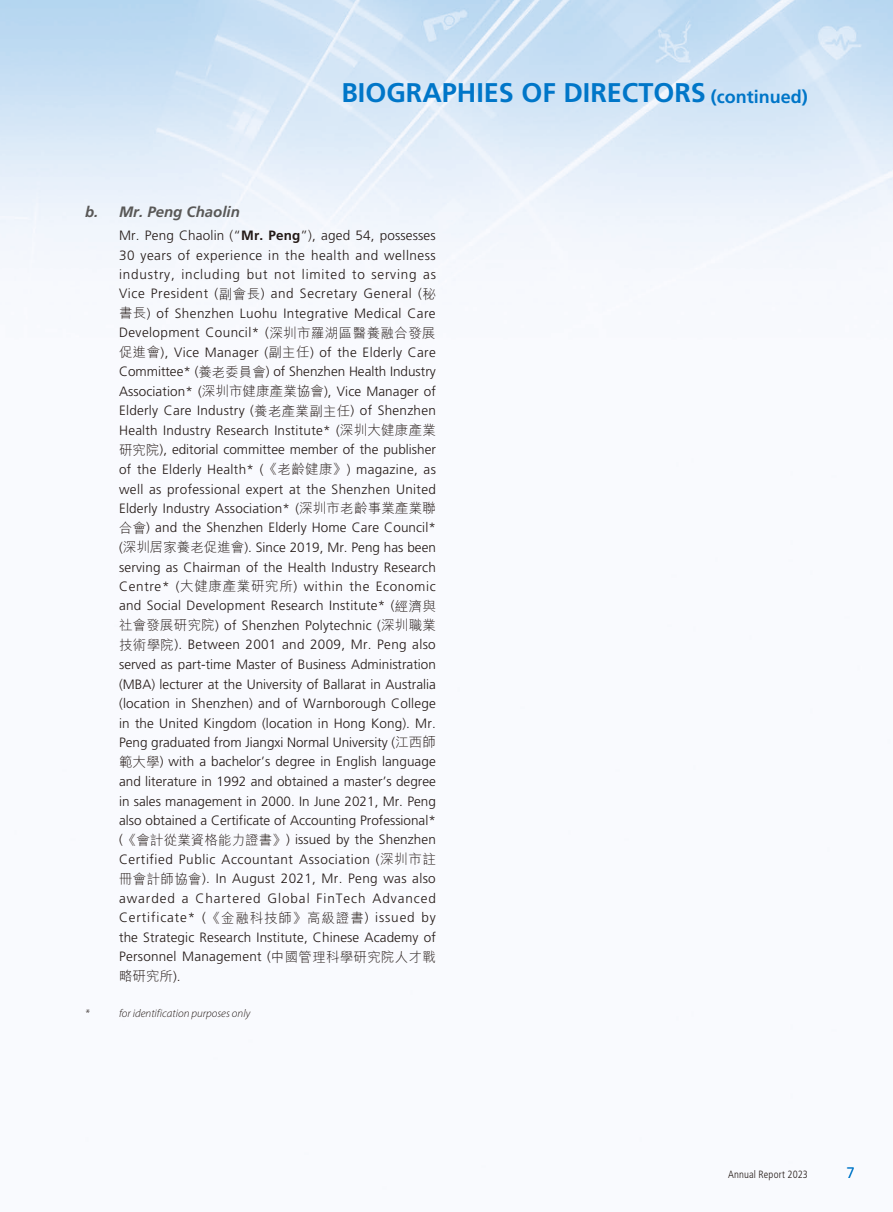
<style>
.page{position:relative;width:893px;height:1212px;background:#fff}
.page>*{position:absolute;margin:0;border:0;box-sizing:border-box;transform-origin:0 0}
.t1{font:700 27px "Frutiger LT Std";color:#0076c8}
.t2{font:700 18px "Frutiger LT Std";color:#0076c8}
.t3{font:italic 700 15px "Frutiger LT Std";color:#595857}
.t4{font:300 15px "Frutiger LT Std";color:#0076c8}
.t5{font:300 13.5px/19.5px "Frutiger LT Std";letter-spacing:.015em;color:#231916}
.t6{font:300 13.5px/19.5px "Frutiger LT Std";letter-spacing:.035em;color:#231916;text-align:right}
.t7{font:300 13.5px "Frutiger LT Std";letter-spacing:.06em;color:#231916}
.t8{font:300 13.5px "Frutiger LT Std";letter-spacing:.07em;color:#231916}
.t9{font:300 13.5px "Frutiger LT Std";letter-spacing:.04em;color:#231916}
.t10{font:300 13.5px "Frutiger LT Std";letter-spacing:.045em;color:#231916}
.t11{font:300 13.5px "M Hei HK";letter-spacing:.04em;color:#231916}
.t12{font:300 13.5px "Frutiger LT Std";letter-spacing:.05em;color:#231916}
.t13{font:italic 300 11.25px "Myriad Pro";color:#231916}
.t14{font:300 condensed 10.5px "Frutiger LT Std";letter-spacing:.015em;color:#231916}
.s1{font-weight:700}
.s2{font-family:"Frutiger LT Std"}
.s3{font-family:"M Hei HK"}
</style>
<div class="page">
<img style="left:0;top:0;width:893px;height:302px">
<h1 class="t1" style="left:341px;top:76px;width:366px">BIOGRAPHIES OF DIRECTORS</h1>
<h2 class="t2" style="left:711px;top:86px;width:98px">(continued(</h2>
<p class="t3" style="left:85px;top:203px;width:15px">b.</p>
<p class="t13" style="left:85px;top:1006px;width:6px">*</p>
<p class="t3" style="left:119px;top:203px;width:122px">Mr. Peng Chaolin</p>
<p class="t6" style="left:119px;top:226px;width:318px">Mr. Peng Chaolin (“<span class="s1">Mr. Peng</span>”), aged 54, possesses<br>30 years of experience in the health and wellness as</p>
<p class="t7" style="left:119px;top:267px;width:57px">industry,</p>
<p class="t7" style="left:181px;top:267px;width:60px">including</p>
<p class="t5" style="left:247px;top:265px;width:23px">but</p>
<p class="t7" style="left:302px;top:267px;width:45px">limited</p>
<p class="t7" style="left:371px;top:267px;width:47px">serving</p>
<p class="t5" style="left:274px;top:265px;width:23px">not</p>
<p class="t5" style="left:352px;top:265px;width:14px">to</p>
<p class="t11" style="left:214px;top:287px;width:52px"><span class="s2">(</span>副會長<span class="s2">)</span></p>
<p class="t5" style="left:418px;top:284px;width:19px">(<span class="s3">秘</span></p>
<p class="t10" style="left:151px;top:286px;width:59px">President</p>
<p class="t5" style="left:271px;top:284px;width:24px">and</p>
<p class="t10" style="left:363px;top:286px;width:50px">General</p>
<p class="t5" style="left:119px;top:284px;width:27px">Vice</p>
<p class="t5" style="left:119px;top:303px;width:318px"><span class="s3">書長</span>) of Shenzhen Luohu Integrative Medical Care</p>
<p class="t5" style="left:119px;top:323px;width:318px">Development Council* (<span class="s3">深圳市羅湖區醫養融合發展</span></p>
<p class="t5" style="left:119px;top:342px;width:318px"><span class="s3">促進會</span> ,) Vice Manager (<span class="s3">副主任</span>) of the Elderly Care</p>
<p class="t5" style="left:119px;top:362px;width:318px">Committee* (<span class="s3">養老委員會</span>) of Shenzhen Health Industry</p>
<p class="t5" style="left:119px;top:381px;width:318px">Association* (<span class="s3">深圳市健康產業協會</span> ,) Vice Manager of</p>
<p class="t5" style="left:119px;top:401px;width:318px">Elderly Care Industry (<span class="s3">養老產業副主任</span>) of Shenzhen</p>
<p class="t5" style="left:119px;top:420px;width:318px">Health Industry Research Institute* (<span class="s3">深圳大健康產業</span></p>
<p class="t5" style="left:119px;top:440px;width:318px"><span class="s3">研究院</span> ,) editorial committee member of the publisher</p>
<p class="t5" style="left:119px;top:459px;width:318px">of the Elderly Health* (<span class="s3">《老齡健康》</span>) magazine, as</p>
<p class="t5" style="left:119px;top:480px;width:318px">well as professional expert at the Shenzhen United</p>
<p class="t5" style="left:119px;top:498px;width:318px">Elderly Industry Association* (<span class="s3">深圳市老齡事業產業聯</span></p>
<p class="t5" style="left:119px;top:518px;width:318px"><span class="s3">合會</span>) and the Shenzhen Elderly Home Care Council*</p>
<p class="t5" style="left:119px;top:537px;width:318px">(<span class="s3">深圳居家養老促進會</span> .) Since 2019, Mr. Peng has been</p>
<p class="t5" style="left:119px;top:557px;width:318px">serving as Chairman of the Health Industry Research</p>
<p class="t12" style="left:376px;top:578px;width:62px">Economic</p>
<p class="t10" style="left:300px;top:286px;width:59px">Secretary</p>
<p class="t5" style="left:119px;top:576px;width:318px">Centre* (<span class="s3">大健康產業研究所</span>)<br>and Social Development Research Institute* (<span class="s3">經濟與社會發展研究院</span>) of Shenzhen Polytechnic (<span class="s3">深圳職業技術學院</span> .) Between 2001 and 2009, Mr. Peng also served as part-time Master of Business Administration (MBA) lecturer at the University of Ballarat in Australia (location in Shenzhen) and of Warnborough College in the United Kingdom (location in Hong Kong .) Mr.<br>Peng graduated from Jiangxi Normal University (<span class="s3">江西師範大學</span>) with a bachelor s’ degree in English language and literature in 1992 and obtained a master s’ degree in sales management in 2000. In June 2021, Mr. Peng also obtained a Certificate of Accounting Professional* (<span class="s3">《會計從業資格能力證書》</span>) issued by the Shenzhen</p>
<p class="t11" style="left:376px;top:852px;width:61px"><span class="s2">(</span>深圳市註</p>
<p class="t5" style="left:304px;top:576px;width:41px">within</p>
<p class="t5" style="left:349px;top:576px;width:22px">the</p>
<p class="t9" style="left:119px;top:851px;width:55px">Certified</p>
<p class="t5" style="left:119px;top:869px;width:318px"><span class="s3">冊會計師協會</span> .) In August 2021, Mr. Peng was also</p>
<p class="t8" style="left:372px;top:891px;width:65px">Advanced</p>
<p class="t5" style="left:179px;top:849px;width:38px">Public</p>
<p class="t9" style="left:299px;top:851px;width:72px">Association</p>
<p class="t9" style="left:222px;top:851px;width:73px">Accountant</p>
<p class="t8" style="left:119px;top:891px;width:57px">awarded</p>
<p class="t8" style="left:195px;top:891px;width:67px">Chartered</p>
<p class="t5" style="left:267px;top:889px;width:44px">Global</p>
<p class="t8" style="left:316px;top:891px;width:51px">FinTech</p>
<p class="t5" style="left:182px;top:889px;width:8px">a</p>
<p class="t5" style="left:119px;top:908px;width:318px">Certificate* (<span class="s3">《金融科技師》高級證書</span>)<br>the Strategic Research Institute, Chinese Academy of<br>Personnel Management (<span class="s3">中國管理科學研究院人才戰</span></p>
<p class="t11" style="left:119px;top:969px;width:63px">略研究所 <span class="s2">.(</span></p>
<p class="t13" style="left:119px;top:1006px;width:133px">for identification purposes only</p>
<p class="t5" style="left:375px;top:908px;width:41px">issued</p>
<p class="t5" style="left:421px;top:908px;width:16px">by</p>
<p class="t14" style="left:728px;top:1168px;width:81px">Annual Report 2023</p>
<p class="t4" style="left:846px;top:1164px;width:10px">7</p>
</div>
